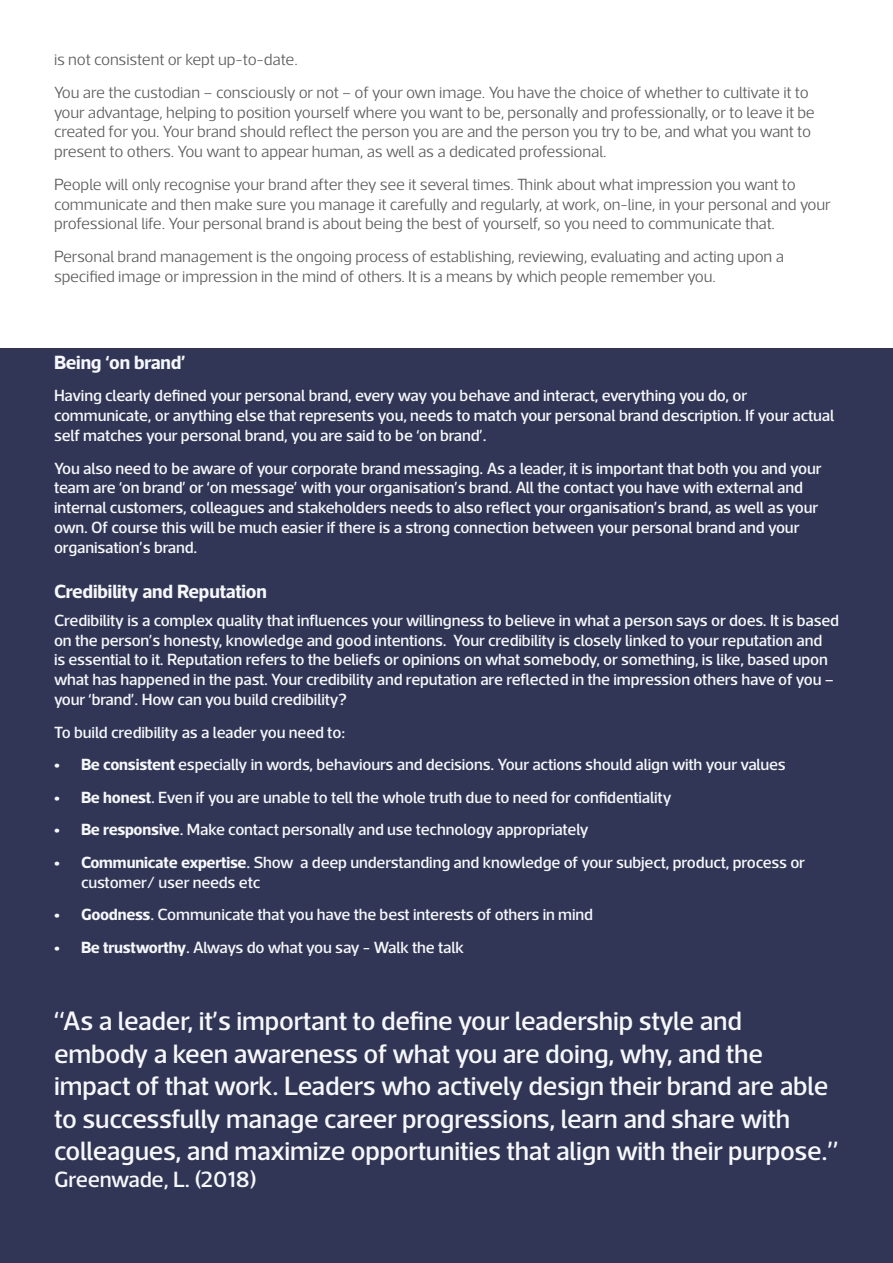
<style>
.page{position:relative;width:893px;height:1263px;background:#fff}
.page>*{position:absolute;margin:0;border:0;box-sizing:border-box;transform-origin:0 0}
.t1{font:500 27px/32.4px "Acto";letter-spacing:-.01em;color:#f7f8f9}
.t2{font:500 22.5px "Acto";letter-spacing:-.01em;color:#f7f8f9}
.t3{font:700 19.5px "Acto";letter-spacing:-.01em;color:#f7f8f9}
.t4{font:500 16.5px/19.8px "Acto";letter-spacing:-.01em;color:#f7f8f9}
.t5{font:300 16.5px/19.8px "Acto";letter-spacing:-.01em;color:#5e5c5e}
.s1{font-weight:700}
</style>
<div class="page">
<div style="left:0;top:349px;width:893px;height:914px;background:#313657"></div>
<p class="t5" style="left:54px;top:43px;width:756px;line-height:32.5px">is not consistent or kept up-to-date.<br>You are the custodian – consciously or not – of your own image. You have the choice of whether to cultivate it to</p>
<p class="t5" style="left:54px;top:102px;width:762px">your advantage, helping to position yourself where you want to be, personally and professionally, or to leave it be created for you. Your brand should reflect the person you are and the person you try to be, and what you want to present to others. You want to appear human, as well as a dedicated professional.</p>
<p class="t5" style="left:54px;top:174px;width:778px">People will only recognise your brand after they see it several times. Think about what impression you want to communicate and then make sure you manage it carefully and regularly, at work, on-line, in your personal and your professional life. Your personal brand is about being the best of yourself, so you need to communicate that.</p>
<p class="t5" style="left:54px;top:246px;width:731px">Personal brand management is the ongoing process of establishing, reviewing, evaluating and acting upon a specified image or impression in the mind of others. It is a means by which people remember you.</p>
<p class="t3" style="left:54px;top:350px;width:133px">Being ‘on brand’</p>
<p class="t4" style="left:54px;top:386px;width:782px">Having clearly defined your personal brand, every way you behave and interact, everything you do, or communicate, or anything else that represents you, needs to match your personal brand description. If your actual self matches your personal brand, you are said to be ‘on brand’.</p>
<p class="t4" style="left:54px;top:458px;width:769px">You also need to be aware of your corporate brand messaging. As a leader, it is important that both you and your team are ‘on brand’ or ‘on message’ with your organisation’s brand. All the contact you have with external and internal customers, colleagues and stakeholders needs to also reflect your organisation’s brand, as well as your own. Of course this will be much easier if there is a strong connection between your personal brand and your organisation’s brand.</p>
<p class="t3" style="left:54px;top:579px;width:214px">Credibility and Reputation</p>
<p class="t4" style="left:54px;top:610px;width:787px">Credibility is a complex quality that influences your willingness to believe in what a person says or does. It is based on the person’s honesty, knowledge and good intentions. Your credibility is closely linked to your reputation and<br>is essential to it. Reputation refers to the beliefs or opinions on what somebody, or something, is like, based upon what has happened in the past. Your credibility and reputation are reflected in the impression others have of you – your ‘brand’. How can you build credibility?</p>
<p class="t4" style="left:54px;top:722px;width:293px">To build credibility as a leader you need to:</p>
<p class="t4" style="left:54px;top:754px;width:733px"><span class="s1">• Be consistent</span> especially in words, behaviours and decisions. Your actions should align with your values</p>
<p class="t4" style="left:54px;top:787px;width:619px"><span class="s1">• Be honest</span>. Even if you are unable to tell the whole truth due to need for confidentiality</p>
<p class="t4" style="left:54px;top:819px;width:536px"><span class="s1">• Be responsive</span>. Make contact personally and use technology appropriately</p>
<p class="t4" style="left:81px;top:852px;width:725px;text-indent:-27px"><span class="s1">• Communicate expertise</span>. Show a deep understanding and knowledge of your subject, product, process or customer/ user needs etc</p>
<p class="t4" style="left:54px;top:904px;width:541px"><span class="s1">• Goodness</span>. Communicate that you have the best interests of others in mind</p>
<p class="t4" style="left:54px;top:937px;width:412px"><span class="s1">• Be trustworthy</span>. Always do what you say - Walk the talk</p>
<p class="t1" style="left:54px;top:1004px;width:786px">“As a leader, it’s important to define your leadership style and embody a keen awareness of what you are doing, why, and the impact of that work. Leaders who actively design their brand are able to successfully manage career progressions, learn and share with colleagues, and maximize opportunities that align with their purpose.”</p>
<h2 class="t2" style="left:54px;top:1166px;width:205px">Greenwade, L. (2018)</h2>
</div>
